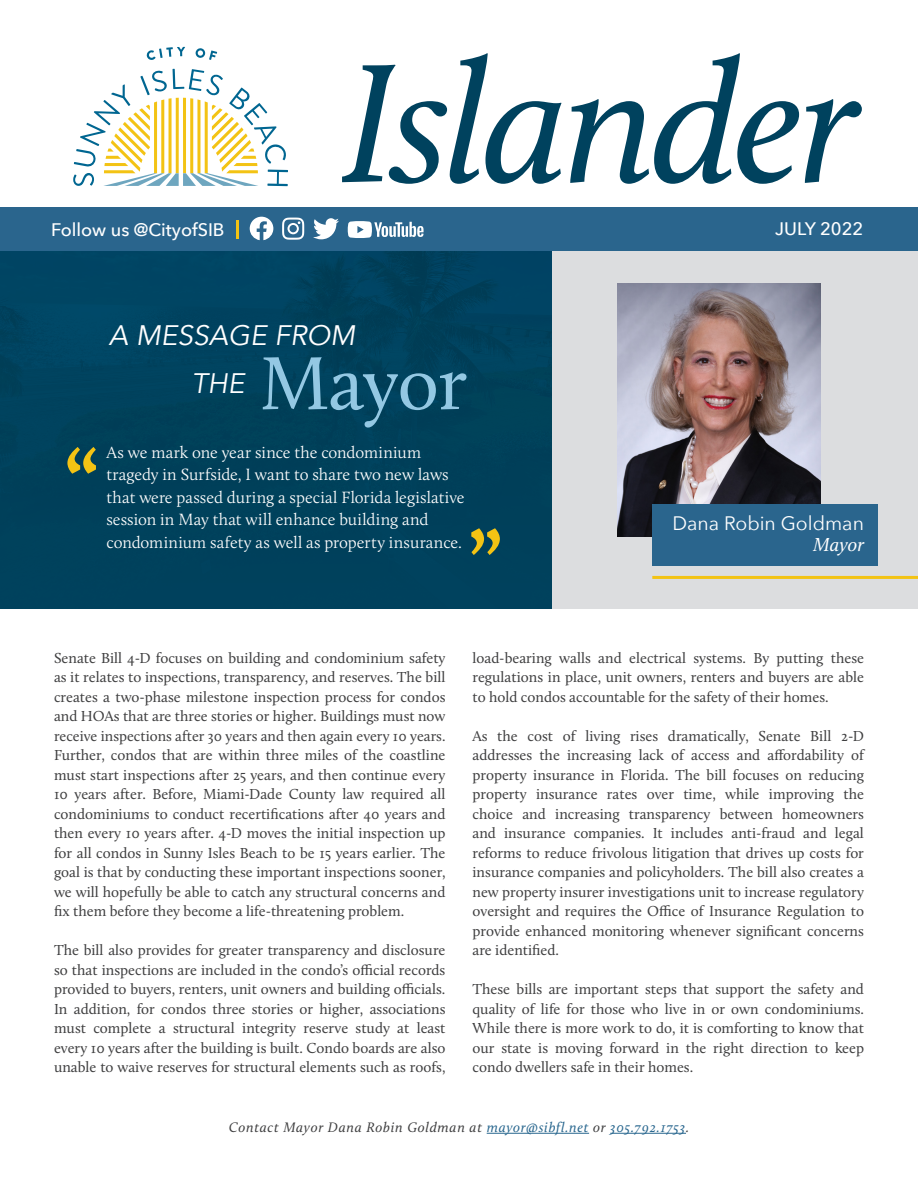
<style>
.page{position:relative;width:918px;height:1188px;background:#fff}
.page>*{position:absolute;margin:0;border:0;box-sizing:border-box;transform-origin:0 0}
.Islander_h1{font:italic 174.45px "Calluna";letter-spacing:-.03em;color:#00425e}
.Message_from_the_h2{font:77.55px "Calluna";letter-spacing:-.01em;color:#94c8e3}
.t1{font:900 76.8px "Calluna";color:#f3c314}
.Message_from_the_h2-2{font:italic 28.05px/47.8px "Avenir";color:#fff}
.headshot_name_p{font:19.5px "Avenir Next";color:#fff}
.headshot_title_p{font:italic 19.5px "Calluna";color:#fff}
.Follow_us_p{font:500 18.15px "Avenir Next";color:#fff}
.Date_p{font:500 18.15px "Avenir Next";color:#fff}
.mayor_pull_quote_p{font:300 16.8px/22.5px "Calluna";letter-spacing:.005em;color:#fff}
.mayor_article_copy_p{font:15px/19.5px "Calluna";color:#3e3e3f;text-align:justify}
.Contact_City_Employe{font:italic 14.25px "Calluna";letter-spacing:.05em;color:#3e3e3f}
.s1{color:#28668e}
</style>
<div class="page">
<svg style="left:146px;top:47px;width:39px;height:13px"></svg>
<svg style="left:195px;top:48px;width:22px;height:12px"></svg>
<svg style="left:73px;top:69px;width:215px;height:117px"></svg>
<div style="left:0;top:251px;width:552px;height:358px;background:#00415c"></div>
<div style="left:552px;top:244px;width:366px;height:365px;background:#dcdddf"></div>
<div style="left:0;top:207px;width:918px;height:44px;background:#2a658d"></div>
<svg style="left:313px;top:218px;width:26px;height:21px"></svg>
<svg style="left:250px;top:217px;width:23px;height:23px"></svg>
<svg style="left:348px;top:221px;width:76px;height:17px"></svg>
<hr style="left:236px;top:220px;width:3px;height:18px;background:#f3c314">
<img style="left:618px;top:284px;width:202px;height:252px">
<div style="left:652px;top:504px;width:226px;height:61px;background:#2a658d"></div>
<hr style="left:652px;top:576px;width:266px;height:3px;background:#f3c314">
<hr style="left:487px;top:1133px;width:102px;height:1px;background:#28668e">
<hr style="left:610px;top:1133px;width:76px;height:1px;background:#28668e">
<svg style="left:282px;top:218px;width:22px;height:22px"></svg>
<h1 class="Islander_h1" style="left:341px;top:18px;width:518px">Islander</h1>
<p class="Follow_us_p" style="left:51px;top:214px;width:175px">Follow us @CityofSIB</p>
<p class="Date_p" style="left:775px;top:213px;width:90px">JULY 2022</p>
<h3 class="t1" style="left:65px;top:430px;width:34px">“</h3>
<h2 class="Message_from_the_h2-2" style="left:191px;top:312px;width:165px;text-indent:-83px">A MESSAGE FROM<br>THE</h2>
<h2 class="Message_from_the_h2" style="left:259px;top:336px;width:209px">Mayor</h2>
<p class="mayor_pull_quote_p" style="left:107px;top:441px;width:359px">As we mark one year since the condominium tragedy in Surfside, I want to share two new laws that were passed during a special Florida legislative session in May that will enhance building and condominium safety as well as property insurance.</p>
<h3 class="t1" style="left:502px;top:572px;width:34px;rotate:-180deg">“</h3>
<p class="headshot_name_p" style="left:672px;top:507px;width:193px">Dana Robin Goldman</p>
<p class="headshot_title_p" style="left:813px;top:532px;width:52px">Mayor</p>
<p class="mayor_article_copy_p" style="left:54px;top:648px;width:393px">Senate Bill 4-D focuses on building and condominium safety as it relates to inspections, transparency, and reserves. The bill creates a two-phase milestone inspection process for condos and HOAs that are three stories or higher. Buildings must now receive inspections after 30 years and then again every 10 years.<br>Further, condos that are within three miles of the coastline must start inspections after 25 years, and then continue every 10 years after. Before, Miami-Dade County law required all condominiums to conduct recertifications after 40 years and then every 10 years after. 4-D moves the initial inspection up for all condos in Sunny Isles Beach to be 15 years earlier. The goal is that by conducting these important inspections sooner, we will hopefully be able to catch any structural concerns and fix them before they become a life-threatening problem.</p>
<p class="mayor_article_copy_p" style="left:54px;top:940px;width:393px">The bill also provides for greater transparency and disclosure so that inspections are included in the condo’s official records provided to buyers, renters, unit owners and building officials.<br>In addition, for condos three stories or higher, associations must complete a structural integrity reserve study at least every 10 years after the building is built. Condo boards are also unable to waive reserves for structural elements such as roofs,</p>
<p class="mayor_article_copy_p" style="left:472px;top:648px;width:393px">load-bearing walls and electrical systems. By putting these regulations in place, unit owners, renters and buyers are able to hold condos accountable for the safety of their homes.</p>
<p class="mayor_article_copy_p" style="left:472px;top:726px;width:393px">As the cost of living rises dramatically, Senate Bill 2-D addresses the increasing lack of access and affordability of property insurance in Florida. The bill focuses on reducing property insurance rates over time, while improving the choice and increasing transparency between homeowners and insurance companies. It includes anti-fraud and legal reforms to reduce frivolous litigation that drives up costs for insurance companies and policyholders. The bill also creates a new property insurer investigations unit to increase regulatory oversight and requires the Office of Insurance Regulation to provide enhanced monitoring whenever significant concerns are identified.</p>
<p class="mayor_article_copy_p" style="left:472px;top:979px;width:393px">These bills are important steps that support the safety and quality of life for those who live in or own condominiums.<br>While there is more work to do, it is comforting to know that our state is moving forward in the right direction to keep condo dwellers safe in their homes.</p>
<p class="Contact_City_Employe" style="left:229px;top:1118px;width:462px">Contact Mayor Dana Robin Goldman at <span class="s1">mayor@sibfl.net</span> or <span class="s1">305.792.1753</span>.</p>
</div>
